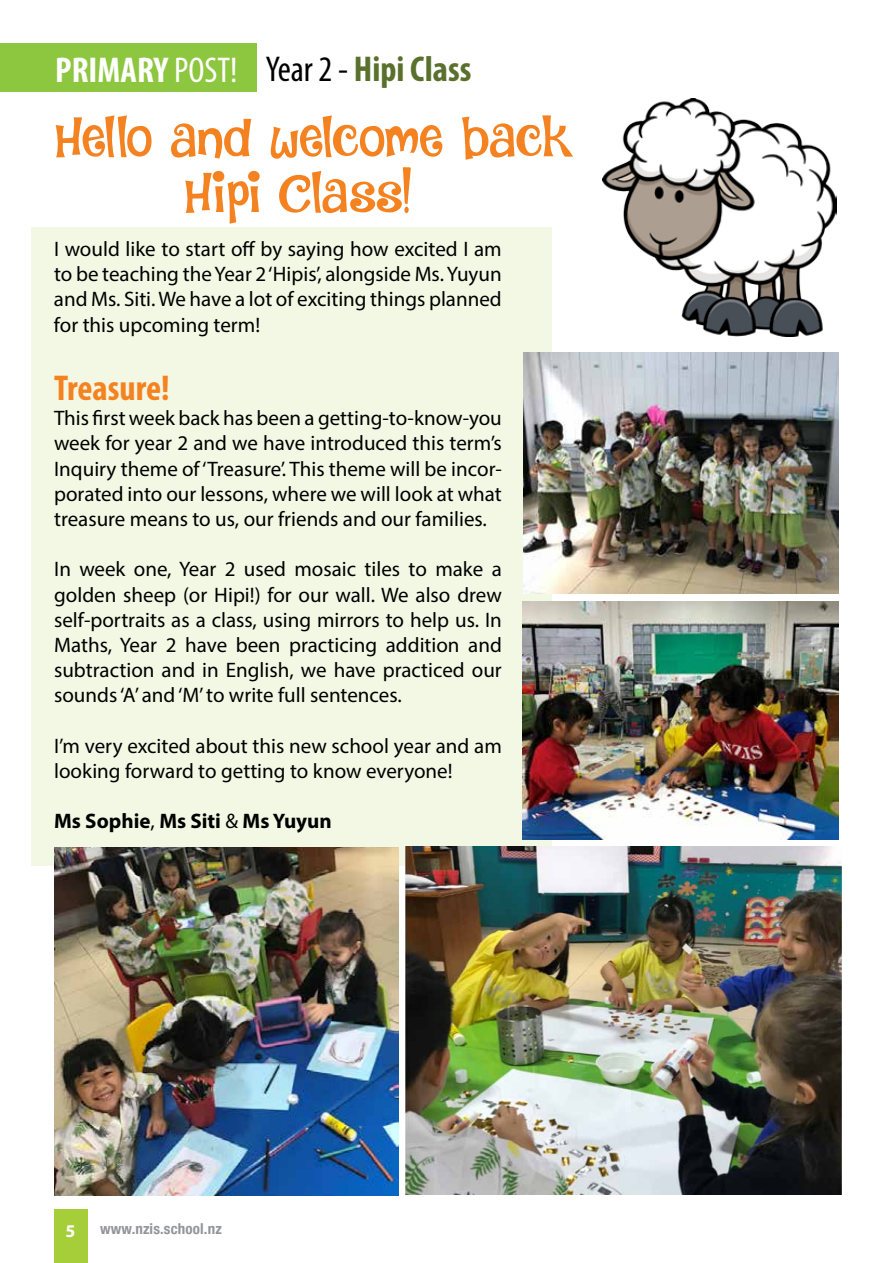
<style>
.page{position:relative;width:893px;height:1263px;background:#fff}
.page>*{position:absolute;margin:0;border:0;box-sizing:border-box;transform-origin:0 0}
.t1{font:54px/55.5px "DK Jambo";letter-spacing:-.035em;color:#f58220}
.t2{font:700 condensed 36px "Myriad Pro";color:#5a712d}
.t3{font:700 condensed 36px "Myriad Pro";color:#f58220}
.t4{font:700 condensed 36px "Myriad Pro";color:#fff}
.t5{font:21px/25.2px "Myriad Pro";color:#000;text-align:justify}
.t6{font:700 21px "Myriad Pro";color:#000}
.t7{font:700 18px "Myriad Pro";color:#fff}
.t8{font:700 condensed 15px "Helvetica Neue";letter-spacing:.01em;color:#939598}
.s1{color:#fff}
.s2{font-weight:400;color:#fff}
.s3{font-weight:400;color:#000}
.s4{font-weight:400}
</style>
<div class="page">
<div style="left:54px;top:1209px;width:33px;height:54px;background:#a6ce39"></div>
<div style="left:31px;top:227px;width:520px;height:638px;background:#f3f8e4"></div>
<div style="left:0;top:44px;width:257px;height:48px;background:#8dc63f"></div>
<img style="left:603px;top:99px;width:234px;height:238px">
<img style="left:523px;top:353px;width:316px;height:240px">
<img style="left:522px;top:602px;width:317px;height:238px">
<img style="left:54px;top:848px;width:344px;height:347px">
<img style="left:405px;top:847px;width:436px;height:348px">
<h2 class="t4" style="left:55px;top:47px;width:17px">PRIM</h2>
<h2 class="t2" style="left:121px;top:47px;width:352px"><span class="s1">ARY</span> <span class="s2">POST!</span> <span class="s3">Year 2 -</span> Hipi Class</h2>
<h1 class="t1" style="left:184px;top:112px;width:393px;text-indent:-130px">Hello and welcome back<br>Hipi Class!</h1>
<p class="t5" style="left:54px;top:236px;width:449px">I would like to start off by saying how excited I am to be teaching theYear 2‘Hipis’, alongside Ms.Yuyun and Ms. Siti. We have a lot of exciting things planned for this upcoming term!</p>
<h2 class="t3" style="left:54px;top:365px;width:117px">Treasure!</h2>
<p class="t5" style="left:54px;top:405px;width:449px">This first week back has been a getting-to-know-you week for year 2 and we have introduced this term’s Inquiry theme of‘Treasure’. This theme will be incor&shy;porated into our lessons, where we will look at what treasure means to us, our friends and our families.</p>
<p class="t5" style="left:54px;top:556px;width:449px">In week one, Year 2 used mosaic tiles to make a golden sheep (or Hipi!) for our wall. We also drew self-portraits as a class, using mirrors to help us. In Maths, Year 2 have been practicing addition and subtraction and in English, we have practiced our sounds‘A’ and‘M’to write full sentences.</p>
<p class="t5" style="left:54px;top:733px;width:449px">I’m very excited about this new school year and am looking forward to getting to know everyone!</p>
<p class="t6" style="left:54px;top:808px;width:279px">Ms Sophie<span class="s4">,</span> Ms Siti <span class="s4">&amp;</span> Ms Yuyun</p>
<p class="t7" style="left:66px;top:1219px;width:11px">5</p>
<p class="t8" style="left:100px;top:1216px;width:123px">www.nzis.school.nz</p>
</div>
